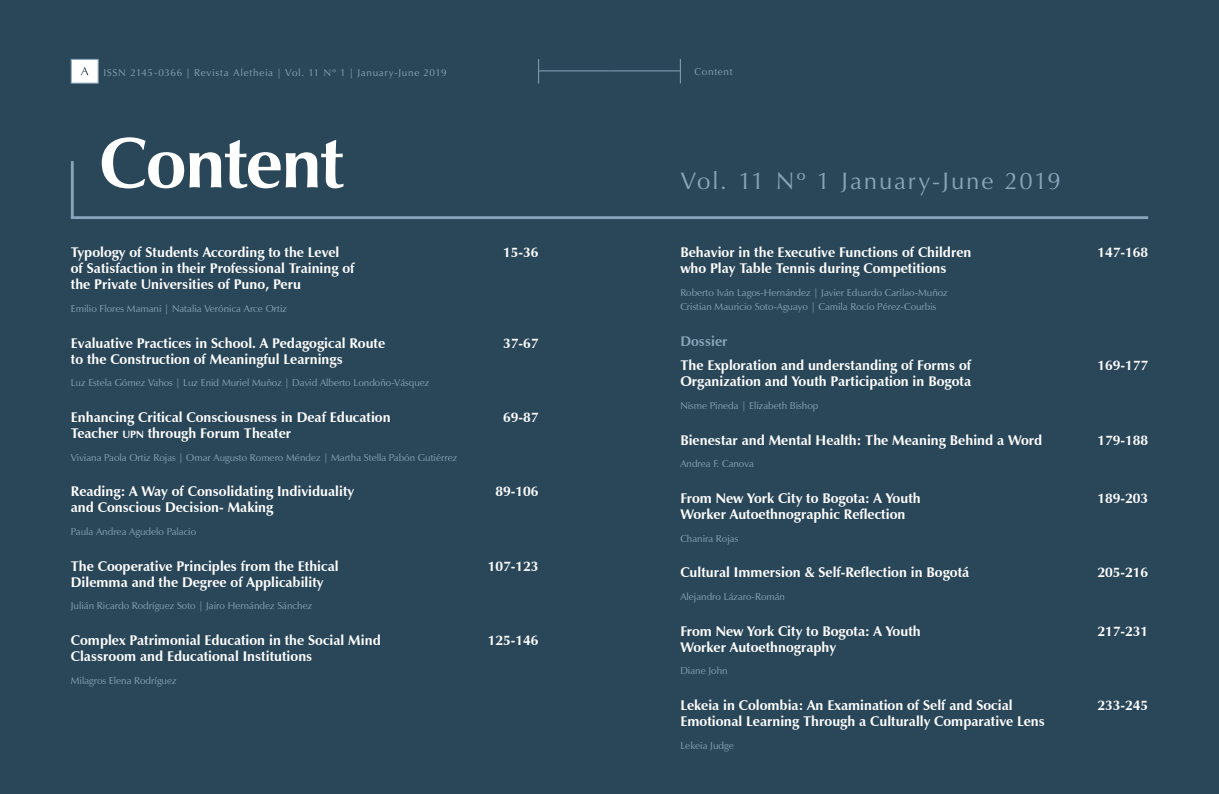
<style>
.page{position:relative;width:1219px;height:794px;background:#2a4759}
.page>*{position:absolute;margin:0;border:0;box-sizing:border-box;transform-origin:0 0}
.t1{font:700 72px "Zapf Humanist 601 BT";letter-spacing:-.02em;color:#fff}
.t2{font:24px "Optima";letter-spacing:.075em;color:#88a4ba}
.t3{font:700 14px/16px "Zapf Humanist 601 BT";color:#fff}
.t4{font:700 14px "Zapf Humanist 601 BT";color:#88a4ba}
.t5{font:10px/14px "Zapf Humanist 601 BT";color:#88a4ba}
.t6{font:10px "Optima";letter-spacing:.065em;color:#88a4ba}
.s1{font-size:10.5px}
</style>
<div class="page">
<svg style="left:680px;top:59px;width:1px;height:24px"></svg>
<div style="left:71px;top:59px;width:28px;height:24px;background:#fff;border:1px solid #88a4ba"></div>
<svg style="left:81px;top:67px;width:7px;height:8px"></svg>
<svg style="left:538px;top:59px;width:1px;height:24px"></svg>
<hr style="left:539px;top:71px;width:70px;height:1px;background:#88a4ba">
<hr style="left:609px;top:71px;width:71px;height:1px;background:#88a4ba">
<hr style="left:71px;top:216px;width:1077px;height:3px;background:#88a4ba">
<hr style="left:71px;top:161px;width:3px;height:57px;background:#88a4ba">
<p class="t6" style="left:103px;top:67px;width:345px">ISSN 2145-0366 | Revista Aletheia | Vol. 11 Nº 1 | January-June 2019</p>
<h1 class="t1" style="left:99px;top:118px;width:246px">Content</h1>
<p class="t3" style="left:71px;top:244px;width:285px">Typology of Students According to the Level of Satisfaction in their Professional Training of the Private Universities of Puno, Peru</p>
<p class="t5" style="left:71px;top:301px;width:218px">Emilio Flores Mamani | Natalia Verónica Arce Ortiz</p>
<p class="t3" style="left:71px;top:335px;width:316px">Evaluative Practices in School. A Pedagogical Route to the Construction of Meaningful Learnings</p>
<p class="t5" style="left:71px;top:376px;width:360px">Luz Estela Gómez Vahos | Luz Enid Muriel Muñoz | David Alberto Londoño-Vásquez</p>
<p class="t3" style="left:71px;top:409px;width:321px">Enhancing Critical Consciousness in Deaf Education<br>Teacher <span class="s1">upn</span> through Forum Theater</p>
<p class="t5" style="left:71px;top:450px;width:388px">Viviana Paola Ortiz Rojas | Omar Augusto Romero Méndez | Martha Stella Pabón Gutiérrez</p>
<p class="t3" style="left:71px;top:483px;width:285px">Reading: A Way of Consolidating Individuality and Conscious Decision- Making</p>
<p class="t5" style="left:71px;top:524px;width:127px">Paula Andrea Agudelo Palacio</p>
<p class="t3" style="left:71px;top:558px;width:269px">The Cooperative Principles from the Ethical<br>Dilemma and the Degree of Applicability</p>
<p class="t5" style="left:71px;top:599px;width:243px">Julián Ricardo Rodríguez Soto | Jairo Hernández Sánchez</p>
<p class="t3" style="left:71px;top:632px;width:311px">Complex Patrimonial Education in the Social Mind<br>Classroom and Educational Institutions</p>
<p class="t5" style="left:71px;top:673px;width:107px">Milagros Elena Rodríguez</p>
<p class="t3" style="left:503px;top:244px;width:37px">15-36</p>
<p class="t3" style="left:503px;top:335px;width:37px">37-67</p>
<p class="t3" style="left:503px;top:409px;width:37px">69-87</p>
<p class="t3" style="left:495px;top:483px;width:45px">89-106</p>
<p class="t3" style="left:488px;top:558px;width:52px">107-123</p>
<p class="t3" style="left:488px;top:632px;width:52px">125-146</p>
<p class="t6" style="left:694px;top:66px;width:40px">Content</p>
<h2 class="t2" style="left:680px;top:167px;width:382px">Vol. 11 Nº 1 January-June 2019</h2>
<p class="t3" style="left:680px;top:244px;width:293px">Behavior in the Executive Functions of Children who Play Table Tennis during Competitions</p>
<p class="t5" style="left:680px;top:285px;width:269px">Roberto Iván Lagos-Hernández | Javier Eduardo Carilao-Muñoz<br>Cristian Mauricio Soto-Aguayo | Camila Rocío Pérez-Courbis</p>
<p class="t4" style="left:680px;top:332px;width:49px">Dossier</p>
<p class="t3" style="left:680px;top:357px;width:292px">The Exploration and understanding of Forms of<br>Organization and Youth Participation in Bogota</p>
<p class="t5" style="left:680px;top:398px;width:140px">Nisme Pineda | Elizabeth Bishop</p>
<p class="t3" style="left:680px;top:432px;width:363px">Bienestar and Mental Health: The Meaning Behind a Word</p>
<p class="t5" style="left:680px;top:457px;width:75px">Andrea F. Canova</p>
<p class="t3" style="left:680px;top:490px;width:242px">From New York City to Bogota: A Youth<br>Worker Autoethnographic Reflection</p>
<p class="t5" style="left:680px;top:531px;width:59px">Chanira Rojas</p>
<p class="t3" style="left:680px;top:564px;width:290px">Cultural Immersion &amp; Self-Reflection in Bogotá</p>
<p class="t5" style="left:680px;top:589px;width:106px">Alejandro Lázaro-Román</p>
<p class="t3" style="left:680px;top:623px;width:242px">From New York City to Bogota: A Youth<br>Worker Autoethnography</p>
<p class="t5" style="left:680px;top:664px;width:49px">Diane John</p>
<p class="t3" style="left:680px;top:697px;width:366px">Lekeia in Colombia: An Examination of Self and Social<br>Emotional Learning Through a Culturally Comparative Lens</p>
<p class="t5" style="left:680px;top:738px;width:55px">Lekeia Judge</p>
<p class="t3" style="left:1097px;top:244px;width:52px">147-168</p>
<p class="t3" style="left:1097px;top:357px;width:52px">169-177</p>
<p class="t3" style="left:1097px;top:432px;width:52px">179-188</p>
<p class="t3" style="left:1097px;top:490px;width:52px">189-203</p>
<p class="t3" style="left:1097px;top:564px;width:52px">205-216</p>
<p class="t3" style="left:1097px;top:623px;width:52px">217-231</p>
<p class="t3" style="left:1097px;top:697px;width:52px">233-245</p>
</div>
